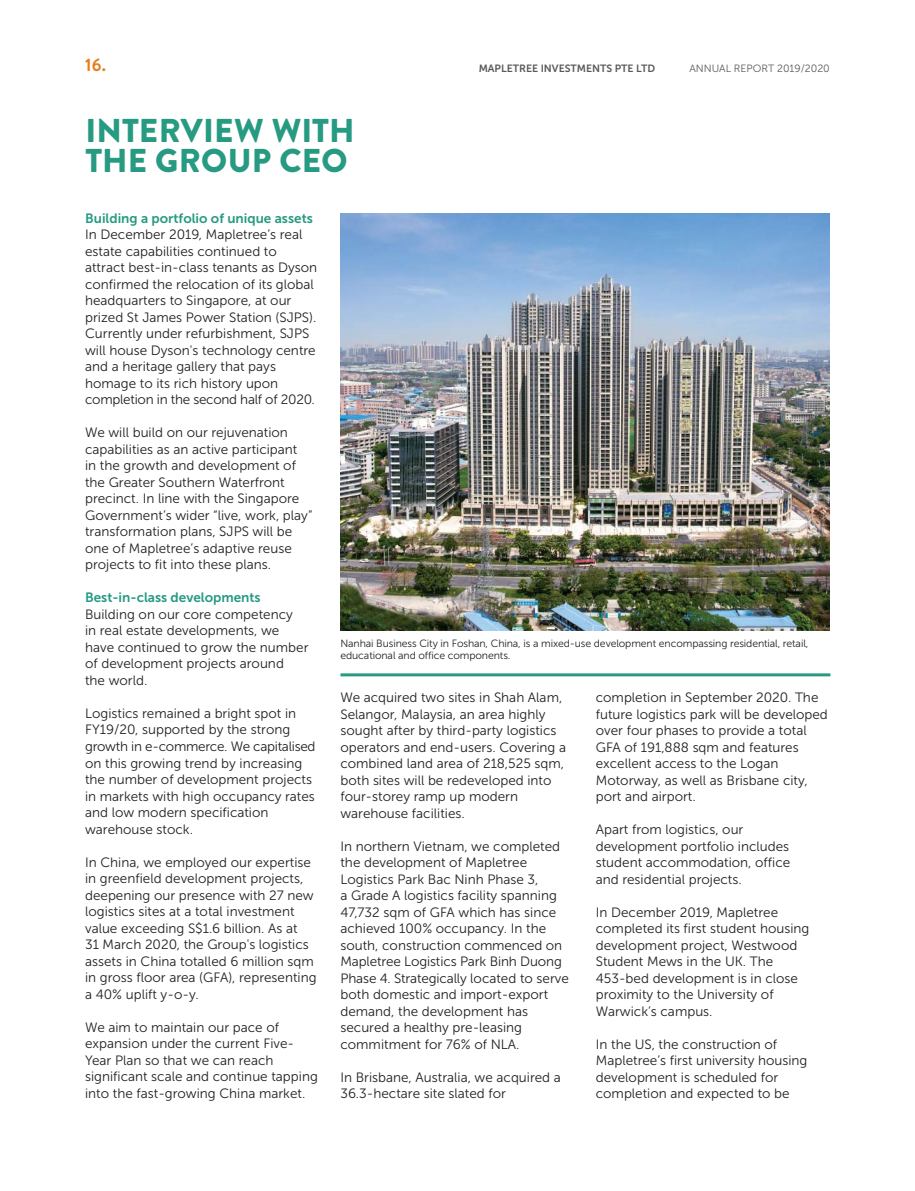
<style>
.page{position:relative;width:915px;height:1191px;background:#fff}
.page>*{position:absolute;margin:0;border:0;box-sizing:border-box;transform-origin:0 0}
.t1{font:900 33px/30px "Brandon Grotesque";letter-spacing:.005em;color:#279a82}
.t2{font:700 18px "Brandon Grotesque";color:#e37f1c}
.t3{font:13.5px/16.5px "Museo Sans 300";color:#231f20}
.t4{font:13.5px "Museo Sans 700";color:#279a82}
.t5{font:10.5px/12px "Museo Sans 300";letter-spacing:-.01em;color:#231f20}
.t6{font:10.5px "Museo Sans 700";color:#58595b}
.t7{font:10.5px "Museo Sans 300";color:#58595b}
</style>
<div class="page">
<hr style="left:340px;top:673px;width:490px;height:3px;background:#279a82">
<img style="left:340px;top:214px;width:489px;height:416px">
<h2 class="t2" style="left:85px;top:58px;width:23px">16.</h2>
<p class="t6" style="left:478px;top:64px;width:178px">MAPLETREE INVESTMENTS PTE LTD</p>
<p class="t7" style="left:689px;top:64px;width:142px">ANNUAL REPORT 2019/2020</p>
<h1 class="t1" style="left:85px;top:119px;width:271px">INTERVIEW WITH<br>THE GROUP CEO</h1>
<p class="t4" style="left:85px;top:213px;width:229px">Building a portfolio of unique assets</p>
<p class="t3" style="left:85px;top:228px;width:234px">In December 2019, Mapletree’s real estate capabilities continued to attract best-in-class tenants as Dyson confirmed the relocation of its global headquarters to Singapore, at our prized St James Power Station (SJPS).<br>Currently under refurbishment, SJPS will house Dyson's technology centre and a heritage gallery that pays homage to its rich history upon completion in the second half of 2020.</p>
<p class="t3" style="left:85px;top:426px;width:229px">We will build on our rejuvenation capabilities as an active participant<br>in the growth and development of the Greater Southern Waterfront precinct. In line with the Singapore Government’s wider “live, work, play” transformation plans, SJPS will be one of Mapletree’s adaptive reuse projects to fit into these plans.</p>
<p class="t4" style="left:85px;top:593px;width:177px">Best-in-class developments</p>
<p class="t3" style="left:85px;top:607px;width:225px">Building on our core competency<br>in real estate developments, we have continued to grow the number of development projects around<br>the world.</p>
<p class="t3" style="left:85px;top:706px;width:232px">Logistics remained a bright spot in<br>FY19/20, supported by the strong growth in e-commerce. We capitalised on this growing trend by increasing the number of development projects in markets with high occupancy rates and low modern specification warehouse stock.</p>
<p class="t3" style="left:85px;top:855px;width:233px">In China, we employed our expertise in greenfield development projects, deepening our presence with 27 new logistics sites at a total investment value exceeding S$1.6 billion. As at<br>31 March 2020, the Group's logistics assets in China totalled 6 million sqm in gross floor area (GFA), representing a 40% uplift y-o-y.</p>
<p class="t3" style="left:85px;top:1020px;width:234px">We aim to maintain our pace of expansion under the current Five-Year Plan so that we can reach significant scale and continue tapping into the fast-growing China market.</p>
<p class="t5" style="left:340px;top:639px;width:469px">Nanhai Business City in Foshan, China, is a mixed-use development encompassing residential, retail, educational and office components.</p>
<p class="t3" style="left:595px;top:691px;width:233px">completion in September 2020. The future logistics park will be developed over four phases to provide a total<br>GFA of 191,888 sqm and features excellent access to the Logan<br>Motorway, as well as Brisbane city, port and airport.</p>
<p class="t3" style="left:595px;top:823px;width:196px">Apart from logistics, our development portfolio includes student accommodation, office and residential projects.</p>
<p class="t3" style="left:595px;top:905px;width:215px">In December 2019, Mapletree completed its first student housing development project, Westwood<br>Student Mews in the UK. The<br>453-bed development is in close proximity to the University of<br>Warwick’s campus.</p>
<p class="t3" style="left:595px;top:1037px;width:213px">In the US, the construction of<br>Mapletree’s first university housing development is scheduled for completion and expected to be</p>
<p class="t3" style="left:340px;top:691px;width:227px">We acquired two sites in Shah Alam, Selangor, Malaysia, an area highly sought after by third-party logistics operators and end-users. Covering a combined land area of 218,525 sqm, both sites will be redeveloped into four-storey ramp up modern warehouse facilities.</p>
<p class="t3" style="left:340px;top:839px;width:230px">In northern Vietnam, we completed the development of Mapletree<br>Logistics Park Bac Ninh Phase 3,<br>a Grade A logistics facility spanning<br>47,732 sqm of GFA which has since achieved 100% occupancy. In the south, construction commenced on<br>Mapletree Logistics Park Binh Duong<br>Phase 4. Strategically located to serve both domestic and import-export demand, the development has secured a healthy pre-leasing commitment for 76% of NLA.</p>
<p class="t3" style="left:340px;top:1070px;width:222px">In Brisbane, Australia, we acquired a<br>36.3-hectare site slated for</p>
</div>
